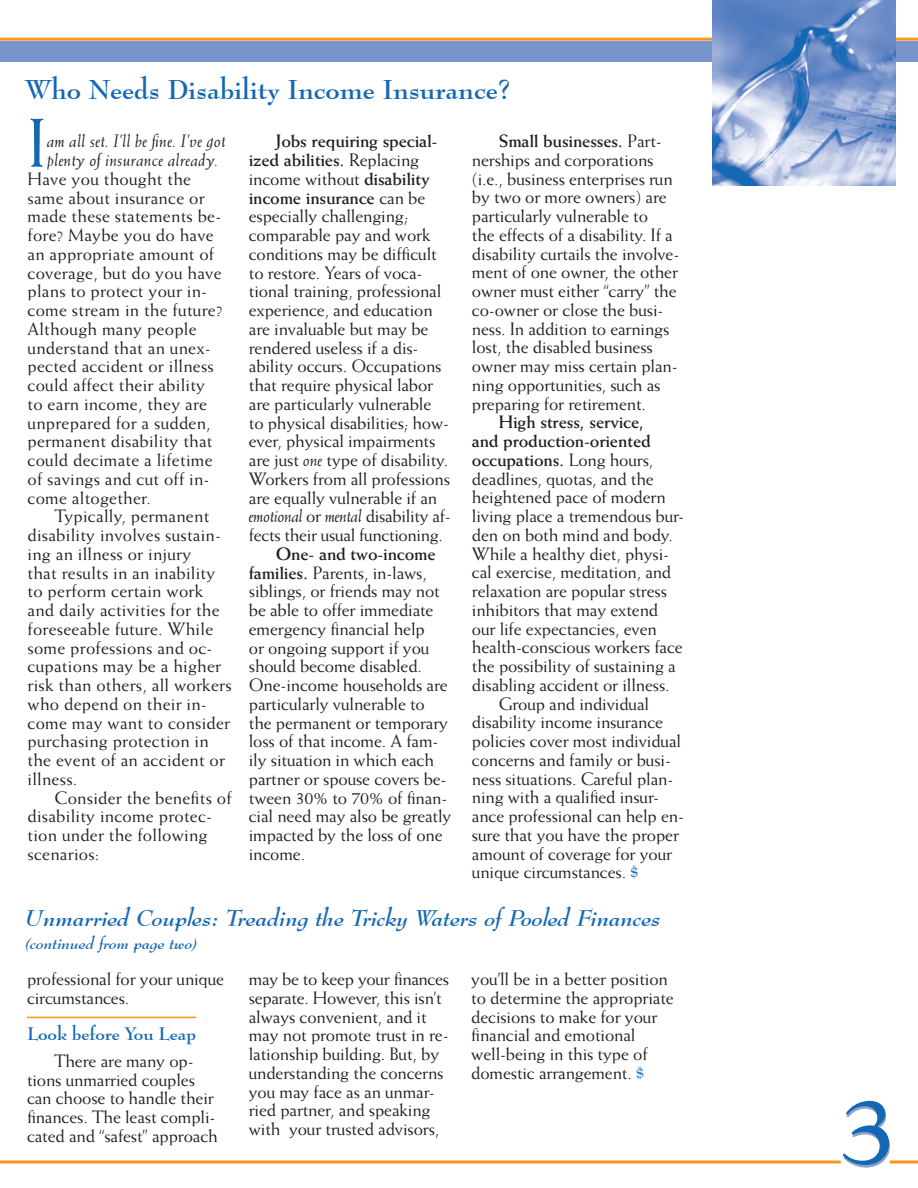
<style>
.page{position:relative;width:918px;height:1188px;background:#fff}
.page>*{position:absolute;margin:0;border:0;box-sizing:border-box;transform-origin:0 0}
.Continued_Headline{font:700 90px "Bernhard Modern BT";color:#1468b3}
.t1{font:69px "Weiss";color:#1468b3}
.Headline{font:700 27px "Bernhard Modern BT";letter-spacing:-.005em;color:#1468b3}
.Continued_Headline-2{font:italic 700 22.5px "Bernhard Modern BT";color:#1468b3}
.Body_Text{font:18px/18.8px "Weiss";letter-spacing:-.01em;color:#231f20}
.Body_Text-2{font:18px/18.8px "Weiss";letter-spacing:.01em;color:#231f20}
.Body_Text-3{font:italic 18px "Weiss";letter-spacing:.01em;color:#231f20}
.Subhead{font:700 18px "Bernhard Modern BT";letter-spacing:-.01em;color:#1468b3}
.continued_from{font:italic 700 15.75px "Bernhard Modern BT";color:#1468b3}
.s1{font-weight:700}
.s2{font-family:"Bernhard Modern BT";font-weight:700;font-size:13.5px;color:#1468b3}
.s3{font-style:italic}
</style>
<div class="page">
<div style="left:0;top:41px;width:918px;height:21px;background:#7793cb"></div>
<hr style="left:0;top:38px;width:918px;height:3px;background:#f7981d">
<hr style="left:0;top:1160px;width:918px;height:3px;background:#f7981d">
<div style="left:841px;top:1155px;width:49px;height:13px;background:#fff"></div>
<img style="left:712px;top:0;width:183px;height:185px">
<hr style="left:27px;top:1017px;width:169px;height:1px;background:#f7981d">
<p class="Headline" style="left:25px;top:73px;width:488px">Who Needs Disability Income Insurance?</p>
<p class="t1" style="left:27px;top:103px;width:22px">I</p>
<p class="Body_Text-3" style="left:47px;top:131px;width:180px">am all set. I’ll be fine. I’ve got</p>
<p class="Body_Text-3" style="left:47px;top:150px;width:173px">plenty of insurance already.</p>
<p class="Body_Text-2" style="left:28px;top:169px;width:165px">Have you thought the</p>
<p class="Body_Text-2" style="left:28px;top:188px;width:179px">same about insurance or</p>
<p class="Body_Text-2" style="left:28px;top:207px;width:195px">made these statements be-</p>
<p class="Body_Text-2" style="left:28px;top:226px;width:188px">fore? Maybe you do have</p>
<p class="Body_Text-2" style="left:28px;top:244px;width:188px">an appropriate amount of</p>
<p class="Body_Text-2" style="left:28px;top:263px;width:196px">coverage, but do you have</p>
<p class="Body_Text-2" style="left:28px;top:282px;width:181px">plans to protect your in-</p>
<p class="Body_Text-2" style="left:28px;top:301px;width:196px">come stream in the future?</p>
<p class="Body_Text-2" style="left:28px;top:319px;width:171px">Although many people</p>
<p class="Body_Text-2" style="left:28px;top:338px;width:185px">understand that an unex-</p>
<p class="Body_Text-2" style="left:28px;top:357px;width:188px">pected accident or illness</p>
<p class="Body_Text-2" style="left:28px;top:376px;width:179px">could affect their ability</p>
<p class="Body_Text-2" style="left:28px;top:394px;width:181px">to earn income, they are</p>
<p class="Body_Text-2" style="left:28px;top:413px;width:185px">unprepared for a sudden,</p>
<p class="Body_Text-2" style="left:28px;top:432px;width:187px">permanent disability that</p>
<p class="Body_Text-2" style="left:28px;top:451px;width:187px">could decimate a lifetime</p>
<p class="Body_Text-2" style="left:28px;top:469px;width:184px">of savings and cut off in-</p>
<p class="Body_Text-2" style="left:28px;top:488px;width:125px">come altogether.</p>
<p class="Body_Text-2" style="left:28px;top:507px;width:206px;text-indent:27px">Typically, permanent disability involves sustain&shy;ing an illness or injury<br>that results in an inability to perform certain work and daily activities for the foreseeable future. While some professions and oc&shy;cupations may be a higher risk than others, all workers who depend on their in&shy;come may want to consider purchasing protection in the event of an accident or illness.</p>
<p class="Body_Text-2" style="left:28px;top:788px;width:206px;text-indent:27px">Consider the benefits of disability income protec&shy;tion under the following scenarios:</p>
<p class="Body_Text" style="left:472px;top:131px;width:209px;text-indent:27px"><span class="s1">Small businesses.</span> Part&shy;nerships and corporations (i.e., business enterprises run by two or more owners) are particularly vulnerable to<br>the effects of a disability. If a disability curtails the involve&shy;ment of one owner, the other owner must either “carry” the co-owner or close the busi&shy;ness. In addition to earnings lost, the disabled business owner may miss certain plan&shy;ning opportunities, such as preparing for retirement.</p>
<p class="Body_Text" style="left:472px;top:413px;width:214px;text-indent:27px"><span class="s1">High stress, service,<br>and production-oriented occupations.</span> Long hours, deadlines, quotas, and the heightened pace of modern living place a tremendous bur&shy;den on both mind and body.<br>While a healthy diet, physi&shy;cal exercise, meditation, and relaxation are popular stress inhibitors that may extend our life expectancies, even health-conscious workers face the possibility of sustaining a disabling accident or illness.</p>
<p class="Body_Text" style="left:472px;top:694px;width:214px;text-indent:27px">Group and individual disability income insurance policies cover most individual concerns and family or busi&shy;ness situations. Careful plan&shy;ning with a qualified insur&shy;ance professional can help en&shy;sure that you have the proper amount of coverage for your unique circumstances. <span class="s2">$</span></p>
<p class="Body_Text" style="left:249px;top:132px;width:203px;text-indent:27px"><span class="s1">Jobs requiring special&shy;ized abilities.</span> Replacing income without <span class="s1">disability income insurance</span> can be especially challenging; comparable pay and work conditions may be difficult to restore. Years of voca&shy;tional training, professional experience, and education are invaluable but may be rendered useless if a dis&shy;ability occurs. Occupations that require physical labor are particularly vulnerable<br>to physical disabilities; how&shy;ever, physical impairments are just <span class="s3">one</span> type of disability.<br>Workers from all professions are equally vulnerable if an <span class="s3">emotional</span> or <span class="s3">mental</span> disability af&shy;fects their usual functioning.</p>
<p class="Body_Text" style="left:249px;top:544px;width:204px;text-indent:27px"><span class="s1">One- and two-income families.</span> Parents, in-laws, siblings, or friends may not be able to offer immediate emergency financial help<br>or ongoing support if you should become disabled.<br>One-income households are particularly vulnerable to the permanent or temporary loss of that income. A fam&shy;ily situation in which each partner or spouse covers be&shy;tween 30% to 70% of finan&shy;cial need may also be greatly impacted by the loss of one income.</p>
<p class="Continued_Headline-2" style="left:25px;top:904px;width:638px">Unmarried Couples: Treading the Tricky Waters of Pooled Finances</p>
<p class="continued_from" style="left:26px;top:933px;width:174px">(continued from page two)</p>
<p class="Body_Text" style="left:27px;top:969px;width:199px">professional for your unique circumstances.</p>
<p class="Subhead" style="left:27px;top:1022px;width:171px">Look before You Leap</p>
<p class="Body_Text" style="left:27px;top:1051px;width:192px;text-indent:27px">There are many op&shy;tions unmarried couples can choose to handle their finances. The least compli&shy;cated and “safest” approach</p>
<p class="Body_Text" style="left:249px;top:969px;width:202px">may be to keep your finances separate. However, this isn’t always convenient, and it may not promote trust in re&shy;lationship building. But, by understanding the concerns you may face as an unmar&shy;ried partner, and speaking with your trusted advisors,</p>
<p class="Body_Text" style="left:471px;top:969px;width:204px">you’ll be in a better position to determine the appropriate decisions to make for your financial and emotional well-being in this type of domestic arrangement. <span class="s2">$</span></p>
<p class="Continued_Headline" style="left:842px;top:1074px;width:54px">3</p>
</div>
